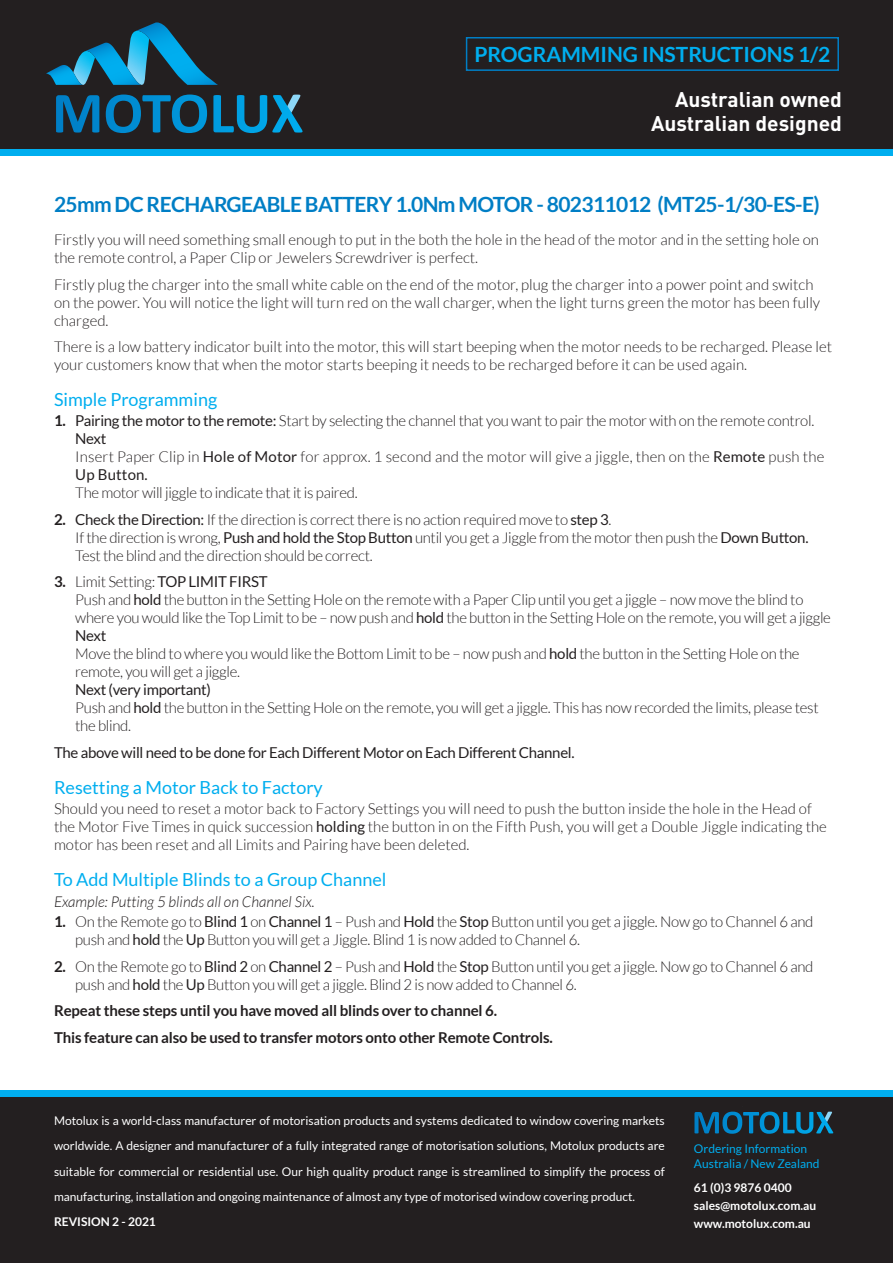
<style>
.page{position:relative;width:893px;height:1263px;background:#fff}
.page>*{position:absolute;margin:0;border:0;box-sizing:border-box;transform-origin:0 0}
.t1{font:700 21px "Lato";letter-spacing:-.03em;color:#007ec5}
.t2{font:700 21px/24px "DIN";color:#fff;text-align:right}
.t3{font:700 21px "Lato";color:#00aeef}
.t4{font:18px "Lato";color:#00aeef}
.t5{font:300 15px/18px "Lato";letter-spacing:-.02em;color:#231f20}
.t6{font:300 15px/18px "Lato";color:#231f20}
.t7{font:700 15px/26.5px "Lato";letter-spacing:-.01em;color:#231f20}
.t8{font:15px "Lato";letter-spacing:-.02em;color:#231f20}
.t9{font:italic 300 15px "Lato";color:#231f20}
.t10{font:12px/25.5px "Lato";color:#fff;text-align:justify}
.t11{font:700 12px/18px "Lato";color:#fff}
.t12{font:12px/15px "Lato";color:#00aeef}
.s1{font-weight:700}
.s2{font-weight:400}
</style>
<div class="page">
<div style="left:0;top:1097px;width:893px;height:166px;background:#231f20"></div>
<div style="left:0;top:0;width:893px;height:149px;background:#231f20"></div>
<div style="left:0;top:1090px;width:893px;height:7px;background:#00aeef"></div>
<div style="left:0;top:149px;width:893px;height:7px;background:#00aeef"></div>
<svg style="left:46px;top:22px;width:257px;height:111px"></svg>
<svg style="left:722px;top:1111px;width:111px;height:23px"></svg>
<div style="left:466px;top:37px;width:373px;height:34px;border:2px solid #007ec5"></div>
<h1 class="t3" style="left:474px;top:43px;width:358px">PROGRAMMING INSTRUCTIONS 1/2</h1>
<h1 class="t2" style="left:651px;top:86px;width:192px">Australian owned<br>Australian designed</h1>
<h1 class="t1" style="left:54px;top:192px;width:767px">25mm DC RECHARGEABLE BATTERY 1.0Nm MOTOR - 802311012 (MT25-1/30-ES-E)</h1>
<p class="t6" style="left:54px;top:231px;width:766px">Firstly you will need something small enough to put in the both the hole in the head of the motor and in the setting hole on the remote control, a Paper Clip or Jewelers Screwdriver is perfect.</p>
<p class="t6" style="left:54px;top:275px;width:768px">Firstly plug the charger into the small white cable on the end of the motor, plug the charger into a power point and switch on the power. You will notice the light will turn red on the wall charger, when the light turns green the motor has been fully charged.</p>
<p class="t6" style="left:54px;top:338px;width:779px">There is a low battery indicator built into the motor, this will start beeping when the motor needs to be recharged. Please let your customers know that when the motor starts beeping it needs to be recharged before it can be used again.</p>
<p class="t4" style="left:54px;top:389px;width:165px">Simple Programming</p>
<p class="t5" style="left:75px;top:412px;width:751px;text-indent:-21px"><span class="s1">1.</span> <span class="s2">Pairing the motor to the remote:</span> Start by selecting the channel that you want to pair the motor with on the remote control.<br><span class="s2">Next<br></span>Insert Paper Clip in <span class="s2">Hole of Motor</span> for approx. 1 second and the motor will give a jiggle, then on the <span class="s2">Remote</span> push the <span class="s2">Up Button.</span></p>
<p class="t5" style="left:75px;top:484px;width:284px">The motor will jiggle to indicate that it is paired.</p>
<p class="t5" style="left:75px;top:511px;width:735px;text-indent:-21px"><span class="s1">2.</span> <span class="s2">Check the Direction:</span> If the direction is correct there is no action required move to <span class="s2">step 3</span>.<br>If the direction is wrong, <span class="s2">Push and hold the Stop Button</span> until you get a Jiggle from the motor then push the <span class="s2">Down Button.<br></span>Test the blind and the direction should be correct.</p>
<p class="t5" style="left:75px;top:573px;width:757px;text-indent:-21px"><span class="s1">3.</span> Limit Setting: <span class="s2">TOP LIMIT FIRST<br></span>Push and <span class="s2">hold</span> the button in the Setting Hole on the remote with a Paper Clip until you get a jiggle – now move the blind to where you would like the Top Limit to be – now push and <span class="s2">hold</span> the button in the Setting Hole on the remote, you will get a jiggle <span class="s2">Next<br></span>Move the blind to where you would like the Bottom Limit to be – now push and <span class="s2">hold</span> the button in the Setting Hole on the remote, you will get a jiggle.</p>
<p class="t5" style="left:75px;top:681px;width:745px"><span class="s2">Next (very important)<br></span>Push and <span class="s2">hold</span> the button in the Setting Hole on the remote, you will get a jiggle. This has now recorded the limits, please test the blind.</p>
<p class="t8" style="left:54px;top:744px;width:522px">The above will need to be done for Each Different Motor on Each Different Channel.</p>
<p class="t4" style="left:54px;top:777px;width:270px">Resetting a Motor Back to Factory</p>
<p class="t6" style="left:54px;top:800px;width:774px">Should you need to reset a motor back to Factory Settings you will need to push the button inside the hole in the Head of the Motor Five Times in quick succession <span class="s2">holding</span> the button in on the Fifth Push, you will get a Double Jiggle indicating the motor has been reset and all Limits and Pairing have been deleted.</p>
<p class="t4" style="left:54px;top:869px;width:334px">To Add Multiple Blinds to a Group Channel</p>
<p class="t9" style="left:54px;top:893px;width:262px">Example: Putting 5 blinds all on Channel Six.</p>
<p class="t5" style="left:75px;top:913px;width:740px;text-indent:-21px"><span class="s1">1.</span> On the Remote go to <span class="s2">Blind 1</span> on <span class="s2">Channel 1</span> – Push and <span class="s2">Hold</span> the <span class="s2">Stop</span> Button until you get a jiggle. Now go to Channel 6 and push and <span class="s2">hold</span> the <span class="s2">Up</span> Button you will get a Jiggle. Blind 1 is now added to Channel 6.</p>
<p class="t5" style="left:75px;top:957px;width:740px;text-indent:-21px"><span class="s1">2.</span> On the Remote go to <span class="s2">Blind 2</span> on <span class="s2">Channel 2</span> – Push and <span class="s2">Hold</span> the <span class="s2">Stop</span> Button until you get a jiggle. Now go to Channel 6 and push and <span class="s2">hold</span> the <span class="s2">Up</span> Button you will get a jiggle. Blind 2 is now added to Channel 6.</p>
<p class="t7" style="left:54px;top:997px;width:500px">Repeat these steps until you have moved all blinds over to channel 6.<br>This feature can also be used to transfer motors onto other Remote Controls.</p>
<p class="t10" style="left:54px;top:1107px;width:612px">Motolux is a world-class manufacturer of motorisation products and systems dedicated to window covering markets worldwide. A designer and manufacturer of a fully integrated range of motorisation solutions, Motolux products are suitable for commercial or residential use. Our high quality product range is streamlined to simplify the process of manufacturing, installation and ongoing maintenance of almost any type of motorised window covering product.</p>
<p class="t11" style="left:54px;top:1212px;width:103px">REVISION 2 - 2021</p>
<p class="t12" style="left:694px;top:1141px;width:127px">Ordering Information<br>Australia / New Zealand</p>
<p class="t11" style="left:694px;top:1178px;width:124px">61 (0)3 9876 0400 sales@motolux.com.au www.motolux.com.au</p>
</div>
